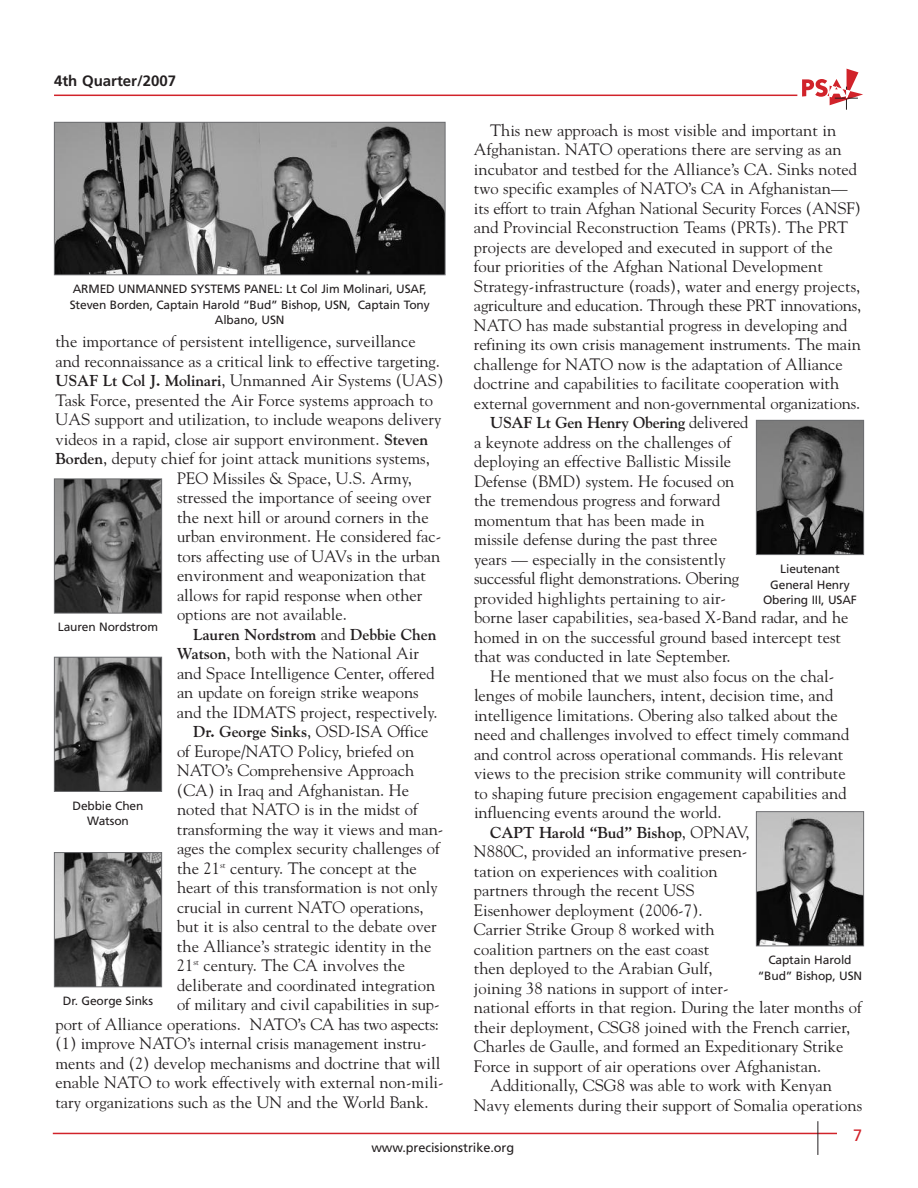
<style>
.page{position:relative;width:918px;height:1188px;background:#fff}
.page>*{position:absolute;margin:0;border:0;box-sizing:border-box;transform-origin:0 0}
.t1{font:16.5px/19.5px "Goudy";color:#231f20}
.t2{font:16.5px "Frutiger";color:#d1232a}
.t3{font:700 15.75px "Goudy";letter-spacing:-.005em;color:#231f20}
.t4{font:700 15px "Frutiger";color:#231f20}
.t5{font:12.75px "Frutiger";letter-spacing:-.005em;color:#231f20}
.t6{font:12px/15.8px "Frutiger";letter-spacing:-.01em;color:#231f20;text-align:center}
.s1{font-weight:700;font-size:15.75px}
.s2{font-weight:400;font-size:16.5px}
</style>
<div class="page">
<hr style="left:53px;top:1133px;width:784px;height:1px;background:#d1232a">
<hr style="left:818px;top:1121px;width:1px;height:34px;background:#231f20">
<hr style="left:54px;top:95px;width:743px;height:1px;background:#d1232a">
<svg style="left:802px;top:69px;width:61px;height:41px"></svg>
<img style="left:56px;top:124px;width:388px;height:149px">
<div style="left:54px;top:122px;width:392px;height:153px;border:1px solid #6c6d70"></div>
<img style="left:56px;top:481px;width:104px;height:131px">
<div style="left:54px;top:479px;width:108px;height:135px;border:1px solid #6c6d70"></div>
<img style="left:56px;top:659px;width:104px;height:131px">
<div style="left:54px;top:657px;width:108px;height:135px;border:1px solid #6c6d70"></div>
<img style="left:56px;top:854px;width:104px;height:131px">
<div style="left:54px;top:852px;width:108px;height:135px;border:1px solid #6c6d70"></div>
<img style="left:758px;top:422px;width:104px;height:131px">
<div style="left:756px;top:420px;width:108px;height:135px;border:1px solid #6c6d70"></div>
<img style="left:758px;top:813px;width:104px;height:131px">
<div style="left:756px;top:811px;width:108px;height:135px;border:1px solid #6c6d70"></div>
<p class="t4" style="left:54px;top:74px;width:124px">4th Quarter/2007</p>
<p class="t6" style="left:70px;top:282px;width:361px">ARMED UNMANNED SYSTEMS PANEL: Lt Col Jim Molinari, USAF,<br>Steven Borden, Captain Harold “Bud” Bishop, USN, Captain Tony<br>Albano, USN</p>
<p class="t1" style="left:56px;top:332px;width:362px">the importance of persistent intelligence, surveillance</p>
<p class="t1" style="left:55px;top:351px;width:386px">and reconnaissance as a critical link to effective targeting.</p>
<p class="t1" style="left:56px;top:371px;width:390px"><span class="s1">USAF Lt Col J. Molinari</span>, Unmanned Air Systems (UAS)</p>
<p class="t1" style="left:56px;top:390px;width:379px">Task Force, presented the Air Force systems approach to</p>
<p class="t1" style="left:56px;top:410px;width:387px">UAS support and utilization, to include weapons delivery</p>
<p class="t1" style="left:56px;top:429px;width:374px">videos in a rapid, close air support environment. <span class="s1">Steven</span></p>
<p class="t1" style="left:56px;top:449px;width:376px"><span class="s1">Borden</span>, deputy chief for joint attack munitions systems,</p>
<p class="t1" style="left:177px;top:468px;width:236px">PEO Missiles &amp; Space, U.S. Army,</p>
<p class="t1" style="left:177px;top:488px;width:256px">stressed the importance of seeing over</p>
<p class="t1" style="left:177px;top:507px;width:253px">the next hill or around corners in the</p>
<p class="t1" style="left:177px;top:527px;width:266px">urban environment. He considered fac-</p>
<p class="t1" style="left:177px;top:546px;width:265px">tors affecting use of UAVs in the urban</p>
<p class="t1" style="left:177px;top:566px;width:251px">environment and weaponization that</p>
<p class="t1" style="left:177px;top:585px;width:247px">allows for rapid response when other</p>
<p class="t1" style="left:177px;top:605px;width:171px">options are not available.</p>
<p class="t3" style="left:193px;top:625px;width:245px">Lauren Nordstrom <span class="s2">and</span> Debbie Chen</p>
<p class="t1" style="left:177px;top:644px;width:262px"><span class="s1">Watson</span>, both with the National Air and Space Intelligence Center, offered an update on foreign strike weapons and the IDMATS project, respectively.</p>
<p class="t3" style="left:193px;top:723px;width:237px">Dr. George Sinks<span class="s2">, OSD-ISA Office</span></p>
<p class="t1" style="left:177px;top:741px;width:239px">of Europe/NATO Policy, briefed on</p>
<p class="t1" style="left:177px;top:761px;width:239px">NATO’s Comprehensive Approach</p>
<p class="t1" style="left:177px;top:780px;width:234px">(CA) in Iraq and Afghanistan. He</p>
<p class="t1" style="left:177px;top:800px;width:242px">noted that NATO is in the midst of</p>
<p class="t1" style="left:177px;top:819px;width:268px">transforming the way it views and man-</p>
<p class="t1" style="left:177px;top:839px;width:264px">ages the complex security challenges of</p>
<p class="t1" style="left:177px;top:858px;width:241px">the 21<sup>st</sup> century. The concept at the</p>
<p class="t1" style="left:177px;top:878px;width:262px">heart of this transformation is not only</p>
<p class="t1" style="left:177px;top:897px;width:248px">crucial in current NATO operations,</p>
<p class="t1" style="left:177px;top:917px;width:261px">but it is also central to the debate over</p>
<p class="t1" style="left:177px;top:936px;width:256px">the Alliance’s strategic identity in the</p>
<p class="t1" style="left:177px;top:956px;width:230px">21<sup>st</sup> century. The CA involves the</p>
<p class="t1" style="left:177px;top:975px;width:260px">deliberate and coordinated integration</p>
<p class="t1" style="left:177px;top:995px;width:264px">of military and civil capabilities in sup-</p>
<p class="t1" style="left:55px;top:1014px;width:385px">port of Alliance operations. NATO’s CA has two aspects:</p>
<p class="t1" style="left:55px;top:1034px;width:373px">(1) improve NATO’s internal crisis management instru-</p>
<p class="t1" style="left:55px;top:1053px;width:386px">ments and (2) develop mechanisms and doctrine that will</p>
<p class="t1" style="left:55px;top:1073px;width:390px">enable NATO to work effectively with external non-mili-</p>
<p class="t1" style="left:55px;top:1092px;width:374px">tary organizations such as the UN and the World Bank.</p>
<p class="t6" style="left:58px;top:620px;width:102px">Lauren Nordstrom</p>
<p class="t6" style="left:73px;top:799px;width:73px">Debbie Chen<br>Watson</p>
<p class="t6" style="left:63px;top:994px;width:92px">Dr. George Sinks</p>
<p class="t1" style="left:474px;top:121px;width:389px;text-indent:16px">This new approach is most visible and important in Afghanistan. NATO operations there are serving as an incubator and testbed for the Alliance’s CA. Sinks noted two specific examples of NATO’s CA in Afghanistan— its effort to train Afghan National Security Forces (ANSF) and Provincial Reconstruction Teams (PRTs). The PRT projects are developed and executed in support of the four priorities of the Afghan National Development Strategy-infrastructure (roads), water and energy projects, agriculture and education. Through these PRT innovations, NATO has made substantial progress in developing and refining its own crisis management instruments. The main challenge for NATO now is the adaptation of Alliance doctrine and capabilities to facilitate cooperation with external government and non-governmental organizations.</p>
<p class="t3" style="left:490px;top:414px;width:260px">USAF Lt Gen Henry Obering <span class="s2">delivered</span></p>
<p class="t1" style="left:474px;top:433px;width:376px">a keynote address on the challenges of<br>deploying an effective Ballistic Missile<br>Defense (BMD) system. He focused on<br>the tremendous progress and forward<br>momentum that has been made in<br>missile defense during the past three<br>years — especially in the consistently<br>successful flight demonstrations. Obering<br>provided highlights pertaining to air-<br>borne laser capabilities, sea-based X-Band radar, and he homed in on the successful ground based intercept test that was conducted in late September.</p>
<p class="t1" style="left:474px;top:667px;width:377px;text-indent:16px">He mentioned that we must also focus on the chal&shy;lenges of mobile launchers, intent, decision time, and intelligence limitations. Obering also talked about the need and challenges involved to effect timely command and control across operational commands. His relevant views to the precision strike community will contribute to shaping future precision engagement capabilities and influencing events around the world.</p>
<p class="t3" style="left:490px;top:823px;width:261px">CAPT Harold “Bud” Bishop<span class="s2">, OPNAV,</span></p>
<p class="t1" style="left:474px;top:842px;width:275px">N880C, provided an informative presen-</p>
<p class="t1" style="left:474px;top:862px;width:245px">tation on experiences with coalition</p>
<p class="t1" style="left:474px;top:881px;width:222px">partners through the recent USS</p>
<p class="t1" style="left:474px;top:901px;width:230px">Eisenhower deployment (2006-7).</p>
<p class="t1" style="left:474px;top:920px;width:242px">Carrier Strike Group 8 worked with</p>
<p class="t1" style="left:474px;top:940px;width:237px">coalition partners on the east coast</p>
<p class="t1" style="left:474px;top:959px;width:240px">then deployed to the Arabian Gulf,</p>
<p class="t1" style="left:474px;top:979px;width:256px">joining 38 nations in support of inter-</p>
<p class="t1" style="left:474px;top:998px;width:389px">national efforts in that region. During the later months of</p>
<p class="t1" style="left:474px;top:1018px;width:378px">their deployment, CSG8 joined with the French carrier,</p>
<p class="t1" style="left:474px;top:1037px;width:371px">Charles de Gaulle, and formed an Expeditionary Strike</p>
<p class="t1" style="left:474px;top:1057px;width:349px">Force in support of air operations over Afghanistan.</p>
<p class="t1" style="left:490px;top:1076px;width:343px">Additionally, CSG8 was able to work with Kenyan</p>
<p class="t1" style="left:474px;top:1096px;width:390px">Navy elements during their support of Somalia operations</p>
<p class="t6" style="left:763px;top:562px;width:95px">Lieutenant<br>General Henry<br>Obering III, USAF</p>
<p class="t6" style="left:758px;top:953px;width:106px">Captain Harold “Bud” Bishop, USN</p>
<p class="t5" style="left:371px;top:1143px;width:144px">www.precisionstrike.org</p>
<p class="t2" style="left:853px;top:1129px;width:11px">7</p>
</div>
